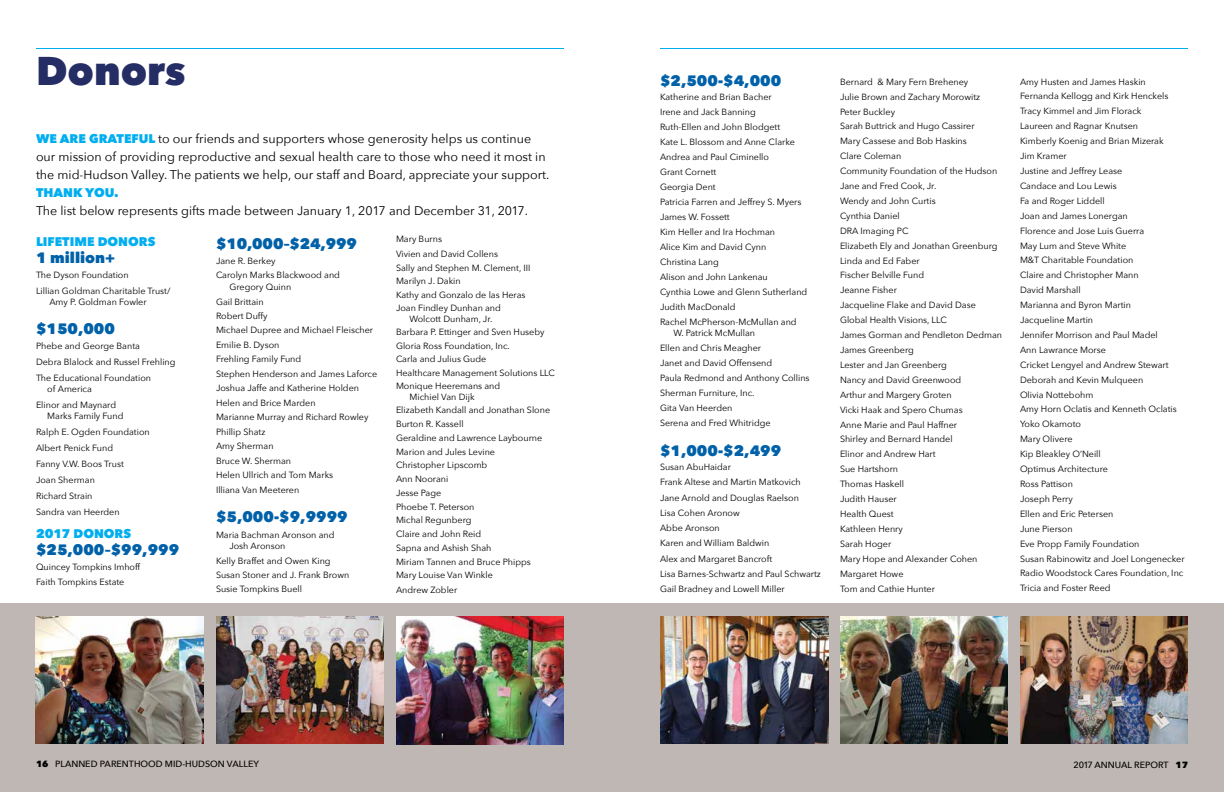
<style>
.page{position:relative;width:1224px;height:792px;background:#fff}
.page>*{position:absolute;margin:0;border:0;box-sizing:border-box;transform-origin:0 0}
.t1{font:800 40px "Avenir Next";color:#252d65}
.t2{font:800 15px "Avenir Next";color:#0061a9}
.t3{font:12.5px/18px "Avenir Next";color:#000}
.t4{font:800 12.5px "Avenir Next";color:#00aeef}
.t5{font:9px/14.9px "Avenir Next";color:#000}
.t6{font:500 9px "Avenir Next";color:#000}
.s1{font-weight:800;color:#00aeef}
.s2{font-weight:800}
</style>
<div class="page">
<hr style="left:36px;top:48px;width:528px;height:1px;background:#00aeef">
<hr style="left:660px;top:48px;width:528px;height:1px;background:#00aeef">
<div style="left:0;top:603px;width:1224px;height:189px;background:#beb7b3"></div>
<img style="left:36px;top:617px;width:168px;height:127px">
<img style="left:660px;top:617px;width:168px;height:127px">
<img style="left:216px;top:617px;width:168px;height:127px">
<img style="left:840px;top:617px;width:168px;height:127px">
<img style="left:396px;top:617px;width:168px;height:127px">
<img style="left:1020px;top:617px;width:168px;height:127px">
<h1 class="t1" style="left:36px;top:46px;width:151px">DONORS</h1>
<p class="t3" style="left:36px;top:129px;width:515px"><span class="s1">WE ARE GRATEFUL</span> to our friends and supporters whose generosity helps us continue our mission of providing reproductive and sexual health care to those who need it most in the mid-Hudson Valley. The patients we help, our staff and Board, appreciate your support.</p>
<h3 class="t4" style="left:36px;top:185px;width:84px">THANK YOU.</h3>
<h3 class="t3" style="left:36px;top:201px;width:494px">The list below represents gifts made between January 1, 2017 and December 31, 2017.</h3>
<h3 class="t4" style="left:36px;top:234px;width:121px">LIFETIME DONORS</h3>
<h2 class="t2" style="left:36px;top:248px;width:81px">1 MILLION+</h2>
<p class="t5" style="left:36px;top:266px;width:136px;line-height:16px">The Dyson Foundation<br>Lillian Goldman Charitable Trust/</p>
<p class="t5" style="left:49px;top:294px;width:99px">Amy P. Goldman Fowler</p>
<h2 class="t2" style="left:36px;top:319px;width:80px">$150,000</h2>
<p class="t5" style="left:36px;top:337px;width:141px;line-height:16px">Phebe and George Banta<br>Debra Blalock and Russel Frehling<br>The Educational Foundation</p>
<p class="t5" style="left:36px;top:380px;width:82px;line-height:16px;text-indent:11px">of America<br>Elinor and Maynard</p>
<p class="t5" style="left:36px;top:407px;width:115px;line-height:16px;text-indent:11px">Marks Family Fund<br>Ralph E. Ogden Foundation<br>Albert Penick Fund<br>Fanny V.W. Boos Trust<br>Joan Sherman<br>Richard Strain<br>Sandra van Heerden</p>
<h3 class="t4" style="left:36px;top:525px;width:97px">2017 DONORS</h3>
<h2 class="t2" style="left:36px;top:540px;width:145px">$25,000–$99,999</h2>
<p class="t5" style="left:36px;top:558px;width:106px">Quincey Tompkins Imhoff<br>Faith Tompkins Estate</p>
<h2 class="t2" style="left:216px;top:234px;width:143px">$10,000–$24,999</h2>
<p class="t5" style="left:216px;top:253px;width:125px;line-height:14.5px">Jane R. Berkey<br>Carolyn Marks Blackwood and</p>
<p class="t5" style="left:216px;top:279px;width:163px;line-height:14.5px;text-indent:14px">Gregory Quinn<br>Gail Brittain<br>Robert Duffy<br>Michael Dupree and Michael Fleischer<br>Emilie B. Dyson<br>Frehling Family Fund<br>Stephen Henderson and James Laforce<br>Joshua Jaffe and Katherine Holden<br>Helen and Brice Marden<br>Marianne Murray and Richard Rowley<br>Phillip Shatz<br>Amy Sherman<br>Bruce W. Sherman<br>Helen Ullrich and Tom Marks<br>Illiana Van Meeteren</p>
<h2 class="t2" style="left:216px;top:507px;width:133px">$5,000-$9,9999</h2>
<p class="t5" style="left:229px;top:528px;width:107px;line-height:11.5px;text-indent:-13px">Maria Bachman Aronson and<br>Josh Aronson</p>
<p class="t5" style="left:216px;top:553px;width:135px;line-height:14.5px">Kelly Braffet and Owen King<br>Susan Stoner and J. Frank Brown<br>Susie Tompkins Buell</p>
<p class="t5" style="left:396px;top:232px;width:136px;line-height:13.7px">Mary Burns<br>Vivien and David Collens<br>Sally and Stephen M. Clement, III<br>Marilyn J. Dakin<br>Kathy and Gonzalo de las Heras<br>Joan Findley Dunhan and</p>
<p class="t5" style="left:396px;top:311px;width:161px;line-height:13.5px;text-indent:13px">Wolcott Dunham, Jr.<br>Barbara P. Ettinger and Sven Huseby<br>Gloria Ross Foundation, Inc.<br>Carla and Julius Gude<br>Healthcare Management Solutions LLC<br>Monique Heeremans and</p>
<p class="t5" style="left:396px;top:389px;width:156px;line-height:13.8px;text-indent:14px">Michiel Van Dijk<br>Elizabeth Kandall and Jonathan Slone<br>Burton R. Kassell<br>Geraldine and Lawrence Laybourne<br>Marion and Jules Levine<br>Christopher Lipscomb<br>Ann Noorani<br>Jesse Page<br>Phoebe T. Peterson<br>Michal Regunberg<br>Claire and John Reid<br>Sapna and Ashish Shah<br>Miriam Tannen and Bruce Phipps<br>Mary Louise Van Winkle</p>
<p class="t5" style="left:396px;top:582px;width:63px">Andrew Zobler</p>
<h2 class="t2" style="left:660px;top:71px;width:123px">$2,500-$4,000</h2>
<p class="t5" style="left:660px;top:89px;width:149px">Katherine and Brian Bacher<br>Irene and Jack Banning<br>Ruth-Ellen and John Blodgett<br>Kate L. Blossom and Anne Clarke<br>Andrea and Paul Ciminello<br>Grant Cornett<br>Georgia Dent<br>Patricia Farren and Jeffrey S. Myers<br>James W. Fossett<br>Kim Heller and Ira Hochman<br>Alice Kim and David Cynn<br>Christina Lang<br>Alison and John Lankenau<br>Cynthia Lowe and Glenn Sutherland<br>Judith MacDonald<br>Rachel McPherson-McMullan and</p>
<p class="t5" style="left:660px;top:325px;width:151px;text-indent:13px">W. Patrick McMullan<br>Ellen and Chris Meagher<br>Janet and David Offensend<br>Paula Redmond and Anthony Collins<br>Sherman Furniture, Inc.<br>Gita Van Heerden<br>Serena and Fred Whitridge</p>
<h2 class="t2" style="left:660px;top:441px;width:123px">$1,000-$2,499</h2>
<p class="t5" style="left:660px;top:459px;width:162px;line-height:15.2px">Susan AbuHaidar<br>Frank Altese and Martin Matkovich<br>Jane Arnold and Douglas Raelson<br>Lisa Cohen Aronow<br>Abbe Aronson<br>Karen and William Baldwin<br>Alex and Margaret Bancroft<br>Lisa Barnes-Schwartz and Paul Schwartz<br>Gail Bradney and Lowell Miller</p>
<p class="t5" style="left:840px;top:74px;width:164px">Bernard &amp; Mary Fern Breheney<br>Julie Brown and Zachary Morowitz<br>Peter Buckley<br>Sarah Buttrick and Hugo Cassirer<br>Mary Cassese and Bob Haskins<br>Clare Coleman<br>Community Foundation of the Hudson<br>Jane and Fred Cook, Jr.<br>Wendy and John Curtis<br>Cynthia Daniel<br>DRA Imaging PC<br>Elizabeth Ely and Jonathan Greenburg<br>Linda and Ed Faber<br>Fischer Belville Fund<br>Jeanne Fisher<br>Jacqueline Flake and David Dase<br>Global Health Visions, LLC<br>James Gorman and Pendleton Dedman<br>James Greenberg<br>Lester and Jan Greenberg<br>N ancy and David Greenwood<br>Arthur and Margery Groten<br>Vicki Haak and Spero Chumas<br>Anne Marie and Paul Haffner<br>Shirley and Bernard Handel<br>Elinor and Andrew Hart<br>Sue Hartshorn<br>Thomas Haskell<br>Judith Hauser<br>Health Quest<br>Kathleen Henry<br>Sarah Hoger<br>Mary Hope and Alexander Cohen<br>Margaret Howe<br>Tom and Cathie Hunter</p>
<p class="t5" style="left:1020px;top:74px;width:166px">Amy Husten and James Haskin<br>Fernanda Kellogg and Kirk Henckels<br>Tracy Kimmel and Jim Florack<br>Laureen and Ragnar Knutsen<br>Kimberly Koenig and Brian Mizerak<br>Jim Kramer<br>Justine and Jeffrey Lease<br>Candace and Lou Lewis<br>Fa and Roger Liddell<br>Joan and James Lonergan<br>Florence and Jose Luis Guerra<br>May Lum and Steve White<br>M&amp;T Charitable Foundation<br>Claire and Christopher Mann<br>David Marshall<br>Marianna and Byron Martin<br>Jacqueline Martin<br>Jennifer Morrison and Paul Madel<br>Ann Lawrance Morse<br>Cricket Lengyel and Andrew Stewart<br>Deborah and Kevin Mulqueen<br>Olivia Nottebohm<br>Amy Horn Oclatis and Kenneth Oclatis<br>Yoko Okamoto<br>Mary Olivere<br>Kip Bleakley O’Neill<br>Optimus Architecture<br>Ross Pattison<br>Joseph Perry<br>Ellen and Eric Petersen<br>June Pierson<br>Eve Propp Family Foundation<br>Susan Rabinowitz and Joel Longenecker<br>Radio Woodstock Cares Foundation, Inc<br>Tricia and Foster Reed</p>
<p class="t6" style="left:36px;top:756px;width:71px"><span class="s2">16</span> PLANNED PAR</p>
<p class="t6" style="left:117px;top:756px;width:144px">ENTHOOD MID-H UDSON VALLEY</p>
<p class="t6" style="left:1073px;top:757px;width:116px">2017 ANNUAL REPORT <span class="s2">17</span></p>
</div>
